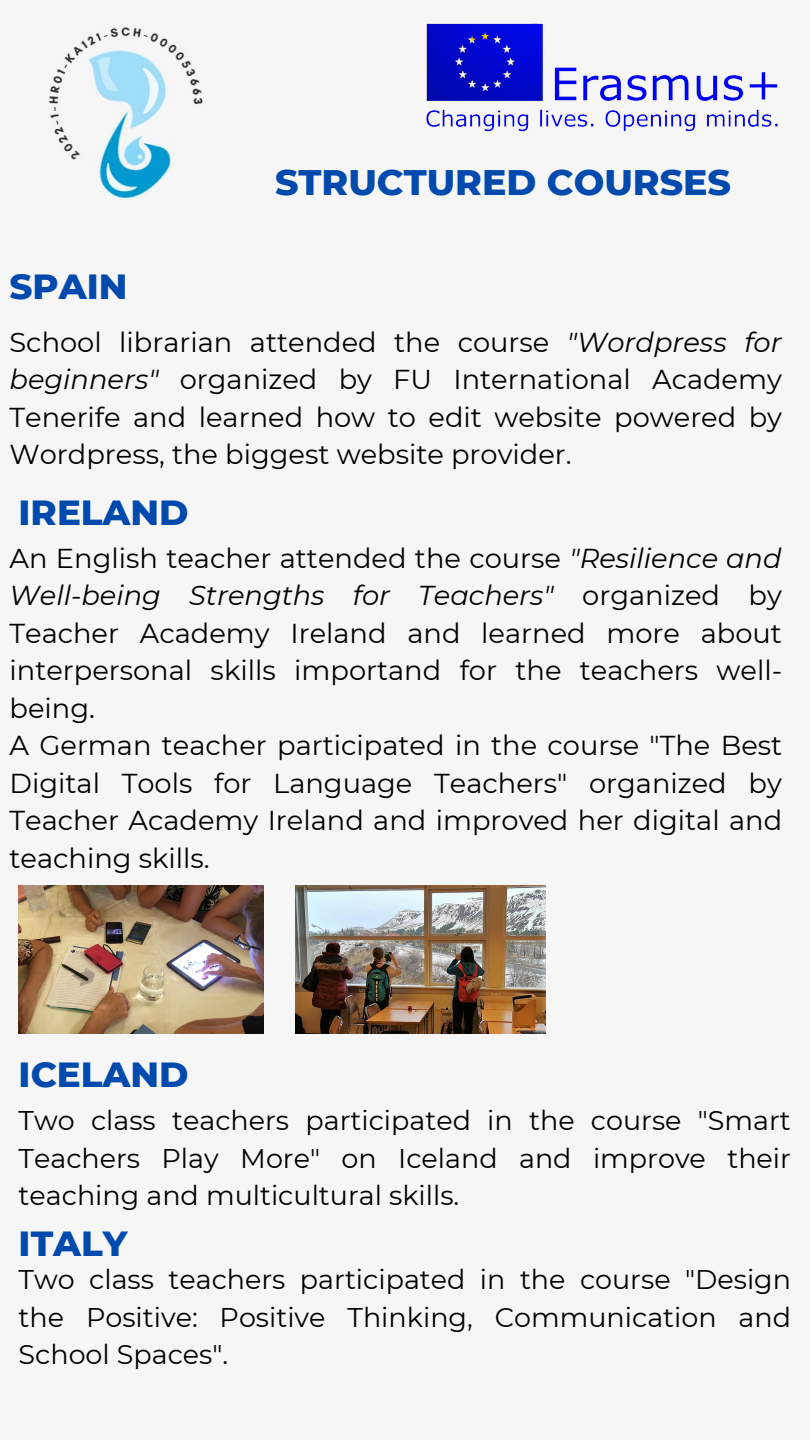
<style>
.page{position:relative;width:810px;height:1440px;background:#f6f6f6}
.page>*{position:absolute;margin:0;border:0;box-sizing:border-box;transform-origin:0 0}
.t1{font:800 36.3px "Montserrat";color:#004aad}
.t2{font:800 35.6px "Montserrat";color:#004aad}
.t3{font:27.3px/37.5px "Montserrat";color:#000;text-align:justify}
.t4{font:27px/37.5px "Montserrat";color:#000;text-align:justify}
.s1{font-style:italic}
</style>
<div class="page">
<img style="left:49px;top:27px;width:154px;height:172px">
<img style="left:19px;top:885px;width:245px;height:149px">
<img style="left:295px;top:885px;width:251px;height:149px">
<img style="left:426px;top:23px;width:352px;height:109px">
<p class="t2" style="left:10px;top:264px;width:120px">SPAIN</p>
<p class="t1" style="left:275px;top:160px;width:457px">STRUCTURED COURSES</p>
<p class="t3" style="left:10px;top:323px;width:774px">School librarian attended the course <span class="s1">"Wordpress for beginners"</span> organized by FU International Academy Tenerife and learned how to edit website powered by Wordpress, the biggest website provider.</p>
<p class="t2" style="left:19px;top:490px;width:172px">IRELAND</p>
<p class="t3" style="left:10px;top:539px;width:774px">An English teacher attended the course <span class="s1">"Resilience and Well-being Strengths for Teachers"</span> organized by Teacher Academy Ireland and learned more about interpersonal skills importand for the teachers well&shy;being.</p>
<p class="t3" style="left:10px;top:727px;width:774px">A German teacher participated in the course "The Best Digital Tools for Language Teachers" organized by Teacher Academy Ireland and improved her digital and teaching skills.</p>
<p class="t2" style="left:19px;top:1053px;width:172px">ICELAND</p>
<p class="t4" style="left:19px;top:1102px;width:774px">Two class teachers participated in the course "Smart Teachers Play More" on Iceland and improve their teaching and multicultural skills.</p>
<p class="t2" style="left:19px;top:1222px;width:111px">ITALY</p>
<p class="t4" style="left:19px;top:1261px;width:774px">Two class teachers participated in the course "Design the Positive: Positive Thinking, Communication and School Spaces".</p>
</div>
